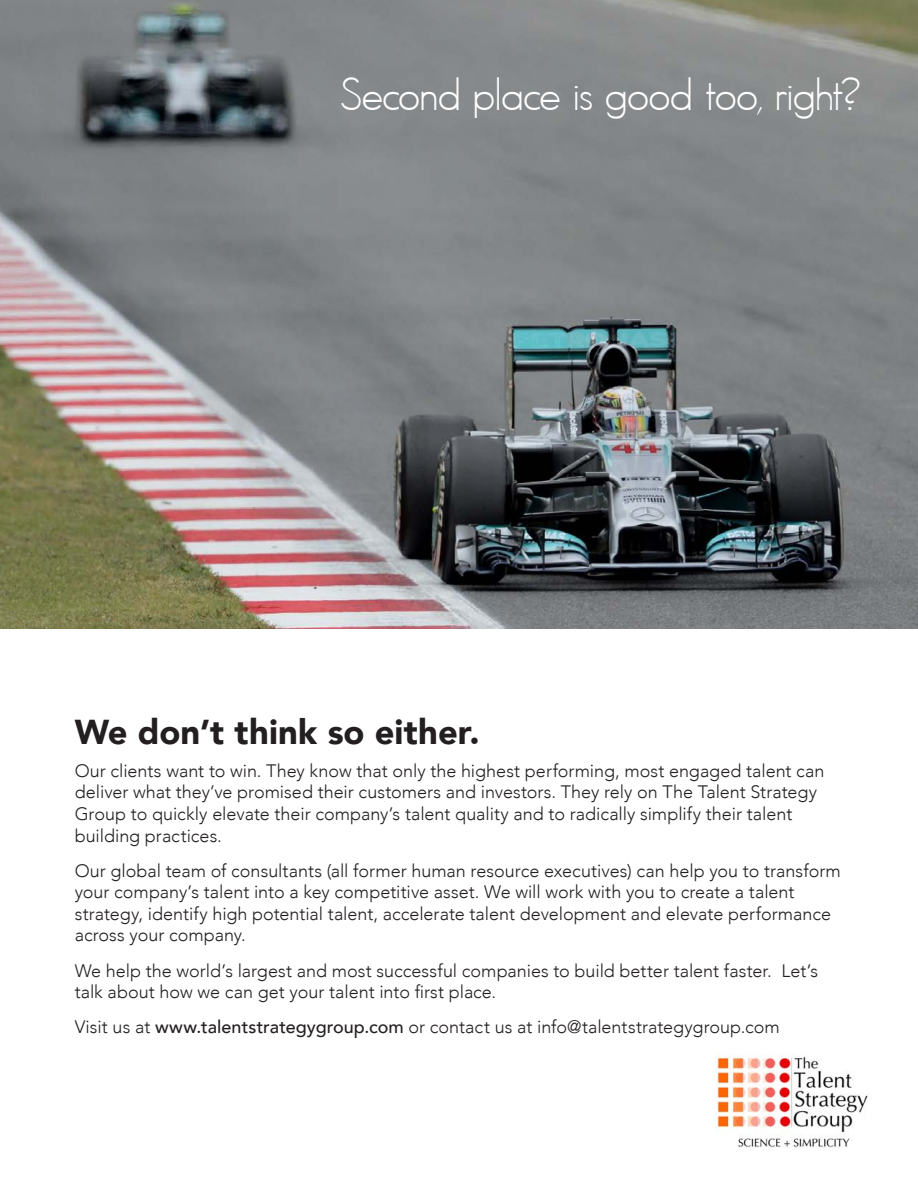
<style>
.page{position:relative;width:918px;height:1188px;background:#fff}
.page>*{position:absolute;margin:0;border:0;box-sizing:border-box;transform-origin:0 0}
.Main_Body{font:46.5px "MAXIMO";letter-spacing:.01em;color:#fff}
.Main_Body-2{font:900 34.5px "Avenir";color:#231f20}
.Main_Body-3{font:300 18px/21.6px "Avenir";color:#231f20}
.s1{font-weight:500}
</style>
<div class="page">
<img style="left:0;top:0;width:918px;height:628px">
<img style="left:716px;top:1053px;width:152px;height:94px">
<p class="Main_Body" style="left:341px;top:68px;width:521px">Second place is good too, right?</p>
<p class="Main_Body-2" style="left:75px;top:702px;width:406px">We don’t think so either.</p>
<p class="Main_Body-3" style="left:75px;top:760px;width:751px">Our clients want to win. They know that only the highest performing, most engaged talent can deliver what they’ve promised their customers and investors. They rely on The Talent Strategy Group to quickly elevate their company’s talent quality and to radically simplify their talent building practices.</p>
<p class="Main_Body-3" style="left:75px;top:860px;width:768px">Our global team of consultants (all former human resource executives) can help you to transform your company’s talent into a key competitive asset. We will work with you to create a talent strategy, identify high potential talent, accelerate talent development and elevate performance across your company.</p>
<p class="Main_Body-3" style="left:75px;top:960px;width:745px">We help the world’s largest and most successful companies to build better talent faster. Let’s talk about how we can get your talent into first place.</p>
<p class="Main_Body-3" style="left:75px;top:1016px;width:706px">Visit us at <span class="s1">www.talentstrategygroup.com</span> or contact us at info@talentstrategygroup.com</p>
</div>
